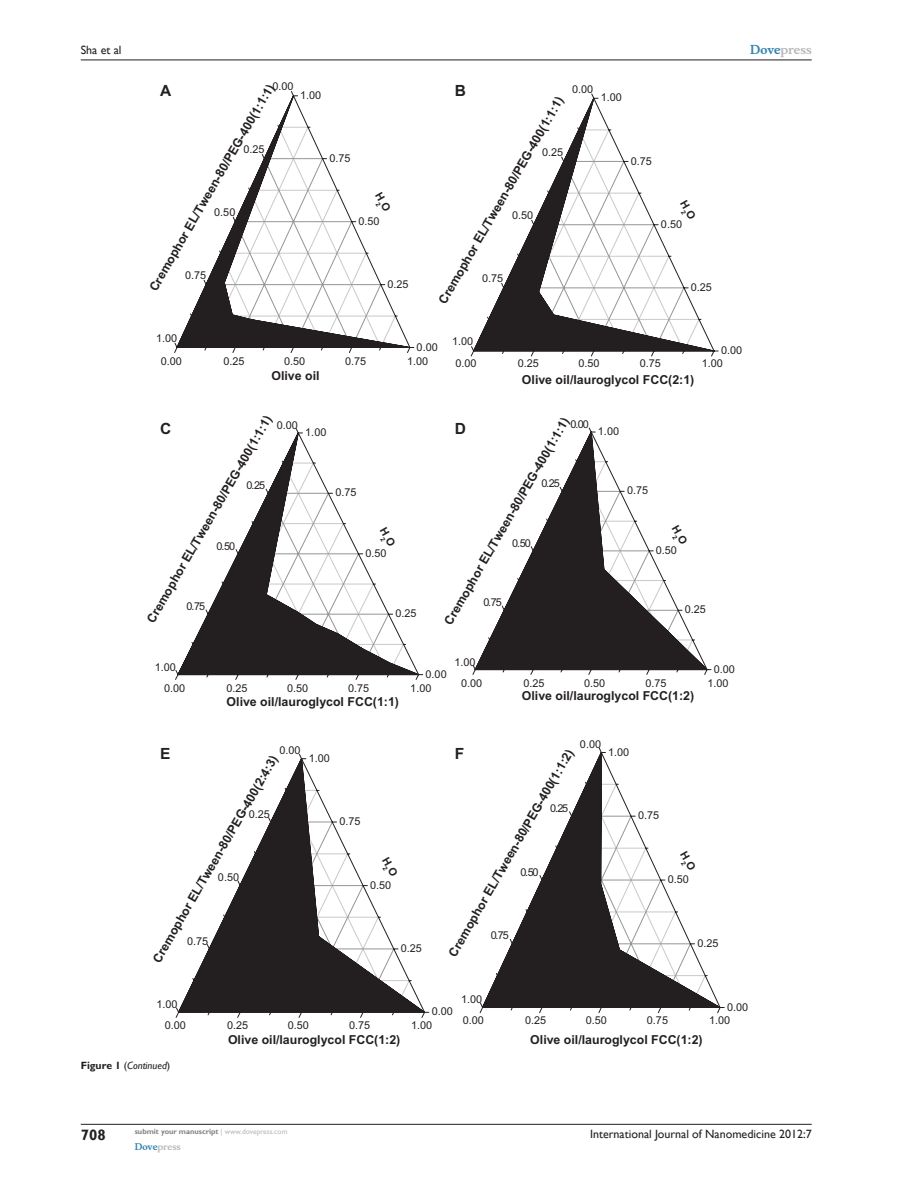
<style>
.page{position:relative;width:918px;height:1188px;background:#fff}
.page>*{position:absolute;margin:0;border:0;box-sizing:border-box;transform-origin:0 0}
.t1{font:700 15.45px "Arial";color:#231f20}
.t2{font:700 15px "Gill Sans";color:#231f20}
.t3{font:700 12.3px "Arial";color:#231f20}
.t4{font:12px "Gill Sans";color:#231f20}
.t5{font:700 12px "Musee";color:#b8b9bc}
.t6{font:10.8px "Arial";color:#231f20}
.t7{font:italic 10.5px "Gill Sans";color:#231f20}
.t8{font:700 9px "Musee";color:#b8b9bc}
.t9{font:700 7.5px "Gill Sans";color:#808285}
.s1{color:#3485ae}
.s2{font-weight:700;font-style:normal}
.s3{font-style:normal}
.s4{font-weight:400;color:#b8b9bc}
</style>
<div class="page">
<svg style="left:174px;top:91px;width:241px;height:262px"></svg>
<svg style="left:470px;top:93px;width:249px;height:264px"></svg>
<svg style="left:175px;top:428px;width:249px;height:252px"></svg>
<svg style="left:472px;top:427px;width:240px;height:248px"></svg>
<svg style="left:175px;top:754px;width:255px;height:264px"></svg>
<svg style="left:479px;top:747px;width:246px;height:267px"></svg>
<hr style="left:81px;top:1124px;width:731px;height:1px;background:#231f20">
<hr style="left:81px;top:60px;width:731px;height:1px;background:#231f20">
<svg style="left:503px;top:161px;width:193px;height:191px"></svg>
<svg style="left:489px;top:461px;width:204px;height:209px"></svg>
<svg style="left:512px;top:816px;width:184px;height:192px"></svg>
<svg style="left:206px;top:158px;width:185px;height:190px"></svg>
<svg style="left:208px;top:493px;width:188px;height:182px"></svg>
<svg style="left:209px;top:822px;width:189px;height:191px"></svg>
<p class="t4" style="left:81px;top:43px;width:42px">Sha et al</p>
<p class="t6" style="left:273px;top:80px;width:23px">0.00</p>
<p class="t3" style="left:146px;top:286px;width:238px;rotate:-60deg">Cremophor EL/Tween-80/PEG-400(1:1:1)</p>
<p class="t6" style="left:572px;top:83px;width:23px">0.00</p>
<h1 class="t1" style="left:160px;top:82px;width:13px">A</h1>
<h1 class="t1" style="left:455px;top:82px;width:13px">B</h1>
<p class="t6" style="left:300px;top:89px;width:23px">1.00</p>
<p class="t3" style="left:436px;top:299px;width:238px;rotate:-60deg">Cremophor EL/Tween-80/PEG-400(1:1:1)</p>
<p class="t6" style="left:243px;top:143px;width:23px">0.25</p>
<p class="t6" style="left:542px;top:146px;width:23px">0.25</p>
<p class="t6" style="left:329px;top:152px;width:23px">0.75</p>
<p class="t6" style="left:214px;top:206px;width:23px">0.50</p>
<p class="t6" style="left:512px;top:209px;width:23px">0.50</p>
<p class="t6" style="left:359px;top:215px;width:23px">0.50</p>
<p class="t6" style="left:185px;top:269px;width:23px">0.75</p>
<p class="t6" style="left:482px;top:272px;width:23px">0.75</p>
<p class="t6" style="left:388px;top:278px;width:23px">0.25</p>
<p class="t6" style="left:601px;top:91px;width:23px">1.00</p>
<p class="t6" style="left:631px;top:155px;width:23px">0.75</p>
<p class="t6" style="left:661px;top:218px;width:23px">0.50</p>
<p class="t6" style="left:691px;top:281px;width:23px">0.25</p>
<p class="t5" style="left:750px;top:43px;width:63px"><span class="s1">Dove</span>press</p>
<p class="t6" style="left:156px;top:332px;width:23px">1.00</p>
<p class="t6" style="left:417px;top:341px;width:23px">0.00</p>
<p class="t6" style="left:452px;top:335px;width:23px">1.00</p>
<p class="t6" style="left:721px;top:344px;width:23px">0.00</p>
<p class="t6" style="left:161px;top:355px;width:23px">0.00</p>
<p class="t6" style="left:223px;top:355px;width:23px">0.25</p>
<p class="t6" style="left:284px;top:355px;width:23px">0.50</p>
<p class="t6" style="left:345px;top:355px;width:23px">0.75</p>
<p class="t6" style="left:407px;top:355px;width:23px">1.00</p>
<p class="t6" style="left:456px;top:357px;width:23px">0.00</p>
<p class="t6" style="left:518px;top:357px;width:23px">0.25</p>
<p class="t6" style="left:579px;top:357px;width:23px">0.50</p>
<p class="t6" style="left:640px;top:357px;width:23px">0.75</p>
<p class="t6" style="left:702px;top:357px;width:23px">1.00</p>
<p class="t3" style="left:271px;top:369px;width:50px">Olive oil</p>
<p class="t3" style="left:522px;top:372px;width:174px">Olive oil/lauroglycol FCC(2:1)</p>
<p class="t3" style="left:144px;top:618px;width:238px;rotate:-60deg">Cremophor EL/Tween-80/PEG-400(1:1:1)</p>
<p class="t3" style="left:441px;top:620px;width:238px;rotate:-60deg">Cremophor EL/Tween-80/PEG-400(1:1:1)</p>
<p class="t6" style="left:570px;top:418px;width:20px">0.00</p>
<p class="t6" style="left:277px;top:419px;width:23px">0.00</p>
<h1 class="t1" style="left:160px;top:420px;width:13px">C</h1>
<h1 class="t1" style="left:455px;top:420px;width:13px">D</h1>
<p class="t6" style="left:305px;top:426px;width:23px">1.00</p>
<p class="t6" style="left:541px;top:478px;width:20px">0.25</p>
<p class="t6" style="left:247px;top:479px;width:20px">0.25</p>
<p class="t6" style="left:335px;top:486px;width:23px">0.75</p>
<p class="t6" style="left:512px;top:537px;width:20px">0.50</p>
<p class="t6" style="left:217px;top:540px;width:20px">0.50</p>
<p class="t6" style="left:365px;top:547px;width:23px">0.50</p>
<p class="t6" style="left:483px;top:596px;width:20px">0.75</p>
<p class="t6" style="left:186px;top:600px;width:20px">0.75</p>
<p class="t6" style="left:396px;top:607px;width:23px">0.25</p>
<p class="t6" style="left:598px;top:425px;width:23px">1.00</p>
<p class="t6" style="left:627px;top:484px;width:23px">0.75</p>
<p class="t6" style="left:656px;top:544px;width:23px">0.50</p>
<p class="t6" style="left:685px;top:603px;width:23px">0.25</p>
<p class="t6" style="left:155px;top:661px;width:23px">1.00</p>
<p class="t6" style="left:426px;top:668px;width:23px">0.00</p>
<p class="t6" style="left:164px;top:682px;width:23px">0.00</p>
<p class="t6" style="left:226px;top:682px;width:23px">0.25</p>
<p class="t6" style="left:287px;top:682px;width:23px">0.50</p>
<p class="t6" style="left:348px;top:682px;width:23px">0.75</p>
<p class="t6" style="left:410px;top:682px;width:23px">1.00</p>
<p class="t3" style="left:227px;top:694px;width:174px">Olive oil/lauroglycol FCC(1:1)</p>
<p class="t6" style="left:454px;top:656px;width:23px">1.00</p>
<p class="t6" style="left:714px;top:663px;width:23px">0.00</p>
<p class="t6" style="left:461px;top:677px;width:23px">0.00</p>
<p class="t6" style="left:708px;top:677px;width:23px">1.00</p>
<p class="t6" style="left:524px;top:677px;width:23px">0.25</p>
<p class="t6" style="left:584px;top:677px;width:23px">0.50</p>
<p class="t6" style="left:645px;top:677px;width:23px">0.75</p>
<p class="t3" style="left:522px;top:689px;width:174px">Olive oil/lauroglycol FCC(1:2)</p>
<p class="t6" style="left:580px;top:738px;width:23px">0.00</p>
<p class="t6" style="left:279px;top:744px;width:23px">0.00</p>
<h1 class="t1" style="left:160px;top:745px;width:12px">E</h1>
<h1 class="t1" style="left:455px;top:745px;width:11px">F</h1>
<p class="t3" style="left:446px;top:952px;width:238px;rotate:-60deg">Cremophor EL/Tween-80/PEG-400(1:1:2)</p>
<p class="t6" style="left:309px;top:752px;width:23px">1.00</p>
<p class="t3" style="left:150px;top:958px;width:238px;rotate:-60deg">Cremophor EL/Tween-80/PEG-400(2:4:3)</p>
<p class="t6" style="left:550px;top:802px;width:19px">0.25</p>
<p class="t6" style="left:249px;top:808px;width:23px">0.25</p>
<p class="t6" style="left:340px;top:815px;width:23px">0.75</p>
<p class="t6" style="left:521px;top:866px;width:19px">0.50</p>
<p class="t6" style="left:218px;top:871px;width:23px">0.50</p>
<p class="t6" style="left:370px;top:879px;width:23px">0.50</p>
<p class="t6" style="left:491px;top:929px;width:19px">0.75</p>
<p class="t6" style="left:187px;top:935px;width:23px">0.75</p>
<p class="t6" style="left:401px;top:942px;width:23px">0.25</p>
<p class="t6" style="left:608px;top:746px;width:23px">1.00</p>
<p class="t6" style="left:638px;top:809px;width:23px">0.75</p>
<p class="t6" style="left:668px;top:873px;width:23px">0.50</p>
<p class="t6" style="left:697px;top:937px;width:23px">0.25</p>
<p class="t6" style="left:157px;top:998px;width:23px">1.00</p>
<p class="t6" style="left:165px;top:1019px;width:23px">0.00</p>
<p class="t6" style="left:432px;top:1006px;width:23px">0.00</p>
<p class="t6" style="left:227px;top:1019px;width:23px">0.25</p>
<p class="t6" style="left:288px;top:1019px;width:23px">0.50</p>
<p class="t6" style="left:349px;top:1019px;width:23px">0.75</p>
<p class="t6" style="left:411px;top:1019px;width:23px">1.00</p>
<p class="t6" style="left:461px;top:993px;width:23px">1.00</p>
<p class="t6" style="left:727px;top:1001px;width:23px">0.00</p>
<p class="t6" style="left:463px;top:1014px;width:23px">0.00</p>
<p class="t6" style="left:525px;top:1014px;width:23px">0.25</p>
<p class="t6" style="left:586px;top:1014px;width:23px">0.50</p>
<p class="t6" style="left:647px;top:1014px;width:23px">0.75</p>
<p class="t6" style="left:709px;top:1014px;width:23px">1.00</p>
<p class="t3" style="left:228px;top:1032px;width:174px">Olive oil/lauroglycol FCC(1:2)</p>
<p class="t3" style="left:530px;top:1032px;width:174px">Olive oil/lauroglycol FCC(1:2)</p>
<p class="t7" style="left:81px;top:1059px;width:91px"><span class="s2">Figure 1</span> <span class="s3">(</span>Continued<span class="s3">)</span></p>
<h2 class="t2" style="left:81px;top:1126px;width:26px">708</h2>
<p class="t9" style="left:135px;top:1127px;width:154px">submit your manuscript <span class="s4">| www.dovepress.com</span></p>
<p class="t8" style="left:135px;top:1141px;width:48px"><span class="s1">Dove</span>press</p>
<p class="t4" style="left:590px;top:1127px;width:223px">International Journal of Nanomedicine 2012:7</p>
</div>
